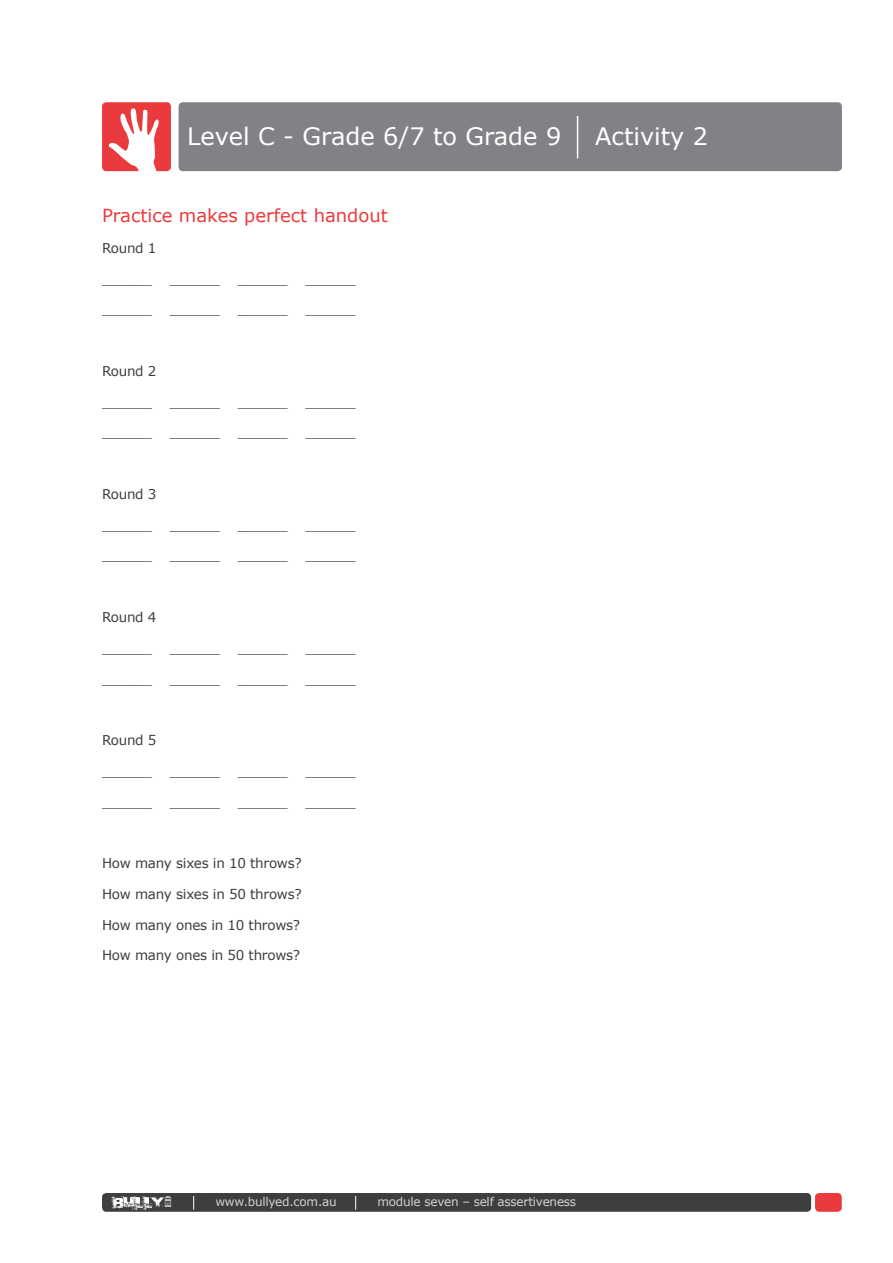
<style>
.page{position:relative;width:893px;height:1263px;background:#fff}
.page>*{position:absolute;margin:0;border:0;box-sizing:border-box;transform-origin:0 0}
.t1{font:24px "Verdana";color:#fff}
.sub_header_7_red{font:18px "Verdana";color:#eb3a3d}
.body_copy{font:13.5px "Verdana";letter-spacing:-.02em;color:#3e3e3f}
.t2{font:12px "Verdana";letter-spacing:-.02em;color:#d1d2d4}
</style>
<div class="page">
<div style="left:815px;top:1193px;width:27px;height:19px;background:#eb3a3d;border-radius:4px"></div>
<div style="left:102px;top:1193px;width:709px;height:19px;background:#3e3e3f;border-radius:4px"></div>
<svg style="left:111px;top:1196px;width:60px;height:16px"></svg>
<svg style="left:193px;top:1196px;width:1px;height:13px"></svg>
<svg style="left:355px;top:1196px;width:1px;height:13px"></svg>
<div style="left:179px;top:102px;width:663px;height:69px;background:#808285;border-radius:4px"></div>
<div style="left:102px;top:102px;width:69px;height:69px;background:#eb3a3d;border-radius:4px"></div>
<svg style="left:108px;top:108px;width:55px;height:64px"></svg>
<hr style="left:577px;top:116px;width:1px;height:42px;background:#fff">
<p class="t1" style="left:187px;top:121px;width:376px">Level C - Grade 6/7 to Grade 9</p>
<p class="t1" style="left:595px;top:121px;width:114px">Activity 2</p>
<p class="sub_header_7_red" style="left:102px;top:204px;width:287px">Practice makes perfect handout</p>
<p class="body_copy" style="left:102px;top:239px;width:56px">Round 1</p>
<p class="body_copy" style="left:102px;top:270px;width:52px">______</p>
<p class="body_copy" style="left:170px;top:270px;width:52px">______</p>
<p class="body_copy" style="left:238px;top:270px;width:52px">______</p>
<p class="body_copy" style="left:305px;top:270px;width:52px">______</p>
<p class="body_copy" style="left:102px;top:301px;width:52px">______</p>
<p class="body_copy" style="left:170px;top:301px;width:52px">______</p>
<p class="body_copy" style="left:238px;top:301px;width:52px">______</p>
<p class="body_copy" style="left:305px;top:301px;width:52px">______</p>
<p class="body_copy" style="left:102px;top:362px;width:56px">Round 2</p>
<p class="body_copy" style="left:102px;top:393px;width:52px">______</p>
<p class="body_copy" style="left:170px;top:393px;width:52px">______</p>
<p class="body_copy" style="left:238px;top:393px;width:52px">______</p>
<p class="body_copy" style="left:305px;top:393px;width:52px">______</p>
<p class="body_copy" style="left:102px;top:424px;width:52px">______</p>
<p class="body_copy" style="left:170px;top:424px;width:52px">______</p>
<p class="body_copy" style="left:238px;top:424px;width:52px">______</p>
<p class="body_copy" style="left:305px;top:424px;width:52px">______</p>
<p class="body_copy" style="left:102px;top:485px;width:56px">Round 3</p>
<p class="body_copy" style="left:102px;top:516px;width:52px">______</p>
<p class="body_copy" style="left:170px;top:516px;width:52px">______</p>
<p class="body_copy" style="left:238px;top:516px;width:52px">______</p>
<p class="body_copy" style="left:305px;top:516px;width:52px">______</p>
<p class="body_copy" style="left:102px;top:547px;width:52px">______</p>
<p class="body_copy" style="left:170px;top:547px;width:52px">______</p>
<p class="body_copy" style="left:238px;top:547px;width:52px">______</p>
<p class="body_copy" style="left:305px;top:547px;width:52px">______</p>
<p class="body_copy" style="left:102px;top:608px;width:56px">Round 4</p>
<p class="body_copy" style="left:102px;top:639px;width:52px">______</p>
<p class="body_copy" style="left:170px;top:639px;width:52px">______</p>
<p class="body_copy" style="left:238px;top:639px;width:52px">______</p>
<p class="body_copy" style="left:305px;top:639px;width:52px">______</p>
<p class="body_copy" style="left:102px;top:670px;width:52px">______</p>
<p class="body_copy" style="left:170px;top:670px;width:52px">______</p>
<p class="body_copy" style="left:238px;top:670px;width:52px">______</p>
<p class="body_copy" style="left:305px;top:670px;width:52px">______</p>
<p class="body_copy" style="left:102px;top:731px;width:56px">Round 5</p>
<p class="body_copy" style="left:102px;top:762px;width:52px">______</p>
<p class="body_copy" style="left:170px;top:762px;width:52px">______</p>
<p class="body_copy" style="left:238px;top:762px;width:52px">______</p>
<p class="body_copy" style="left:305px;top:762px;width:52px">______</p>
<p class="body_copy" style="left:102px;top:793px;width:52px">______</p>
<p class="body_copy" style="left:170px;top:793px;width:52px">______</p>
<p class="body_copy" style="left:238px;top:793px;width:52px">______</p>
<p class="body_copy" style="left:305px;top:793px;width:52px">______</p>
<p class="body_copy" style="left:102px;top:854px;width:201px">How many sixes in 10 throws?</p>
<p class="body_copy" style="left:102px;top:885px;width:201px">How many sixes in 50 throws?</p>
<p class="body_copy" style="left:102px;top:916px;width:200px">How many ones in 10 throws?</p>
<p class="body_copy" style="left:102px;top:947px;width:200px">How many ones in 50 throws?</p>
<p class="t2" style="left:215px;top:1194px;width:123px">www.bullyed.com.au</p>
<p class="t2" style="left:377px;top:1194px;width:200px">module seven – self assertiveness</p>
</div>
